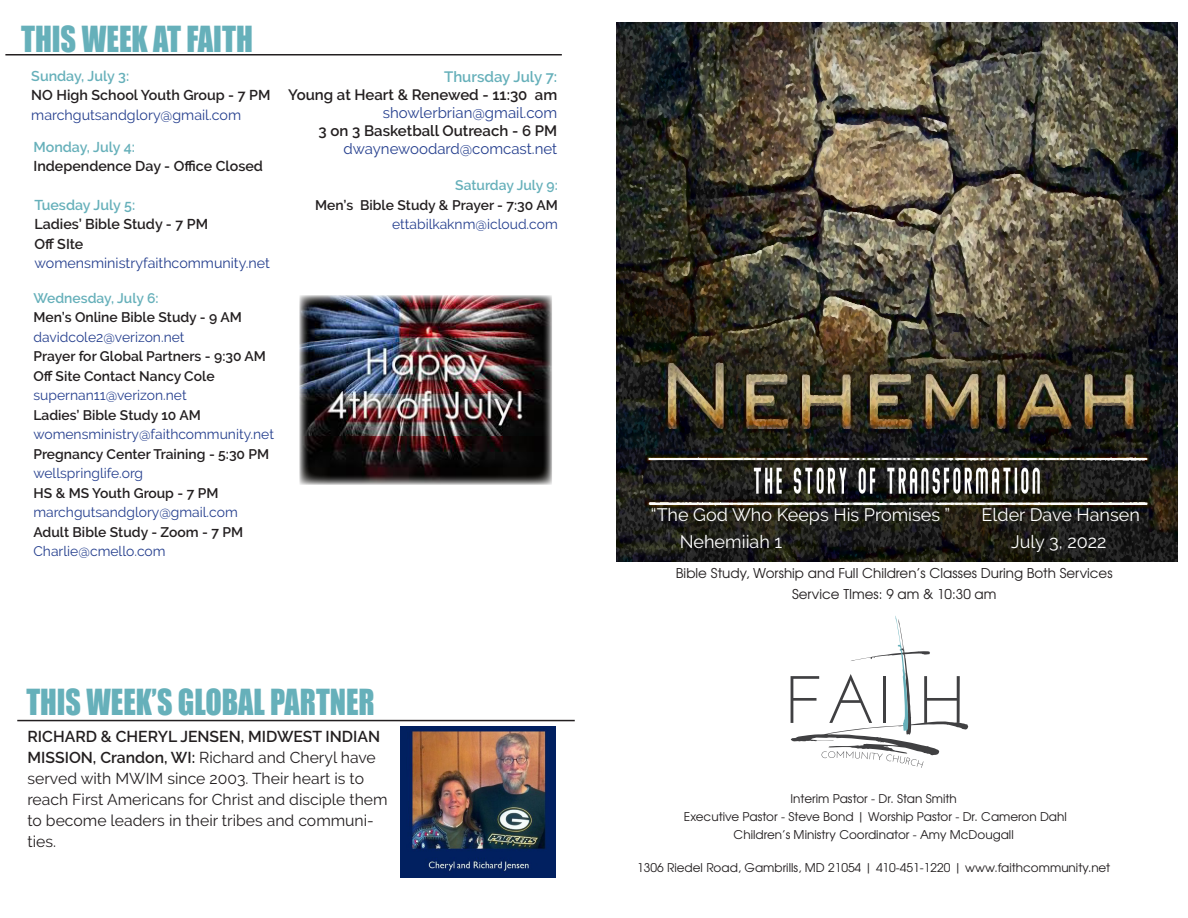
<style>
.page{position:relative;width:1188px;height:918px;background:#fff}
.page>*{position:absolute;margin:0;border:0;box-sizing:border-box;transform-origin:0 0}
.t1{font:33px "Impact";color:#66b0ba;scale:.91 1}
.t2{font:33px "Impact";color:#66b0ba;scale:.92 1}
.t3{font:18px "Raleway";color:#fff}
.t4{font:15.75px/21px "Raleway";color:#231f20}
.t5{font:600 15px/18px "Raleway";color:#231f20;text-align:right}
.t6{font:14.25px/19.5px "Raleway";color:#253f8e}
.t7{font:600 14.25px/19.5px "Raleway";color:#231f20}
.t8{font:600 13.8px/19.5px "Raleway";color:#231f20;text-align:right}
.t9{font:13.8px/19.5px "Raleway";color:#253f8e}
.t10{font:13.5px/21px "Te X Gyre Adventor";color:#231f20;text-align:center}
.t11{font:12px/18px "Te X Gyre Adventor";color:#231f20;text-align:center}
.s1{font-weight:600;color:#66b0ba}
.s2{font-weight:600;color:#231f20}
.s3{color:#66b0ba}
.s4{font-weight:400;color:#253f8e}
.s5{font-weight:600}
</style>
<div class="page">
<img style="left:617px;top:23px;width:560px;height:539px">
<svg style="left:791px;top:616px;width:177px;height:152px"></svg>
<hr style="left:5px;top:54px;width:557px;height:2px;background:#231f20">
<hr style="left:17px;top:720px;width:558px;height:1px;background:#231f20">
<img style="left:400px;top:726px;width:156px;height:151px">
<img style="left:299px;top:295px;width:253px;height:190px">
<p class="t2" style="left:21px;top:13px;width:253px">THIS WEEK AT FAITH</p>
<p class="t6" style="left:31px;top:66px;width:241px"><span class="s1">Sunday, July 3:<br></span><span class="s2">NO High School Youth Group - 7 PM </span>marchgutsandglory@gmail.com</p>
<p class="t7" style="left:33px;top:137px;width:231px"><span class="s3">Monday, July 4:<br></span>Independence Day - Office Closed</p>
<p class="t6" style="left:35px;top:195px;width:237px"><span class="s1">Tuesday July 5:<br></span><span class="s2">Ladies’ Bible Study - 7 PM<br>Off SIte </span>womensministryfaithcommunity.net</p>
<p class="t8" style="left:33px;top:288px;width:234px;text-align:left"><span class="s3">Wednesday, July 6:<br></span>Men’s Online Bible Study - 9 AM <span class="s4">davidcole2@verizon.net<br></span>Prayer for Global Partners - 9:30 AM<br>Off Site Contact Nancy Cole <span class="s4">supernan11@verizon.net<br></span>Ladies’ Bible Study 10 AM</p>
<p class="t9" style="left:33px;top:425px;width:242px">womensministry@faithcommunity.net<br><span class="s2">Pregnancy Center Training - 5:30 PM </span>wellspringlife.org<br><span class="s2">HS &amp; MS Youth Group - 7 PM </span>marchgutsandglory@gmail.com<br><span class="s2">Adult Bible Study - Zoom - 7 PM<br></span>Charlie@cmello.com</p>
<p class="t5" style="left:288px;top:68px;width:271px"><span class="s3">Thursday July 7:<br></span>Young at Heart &amp; Renewed - 11:30 am <span class="s4">showlerbrian@gmail.com</span></p>
<p class="t5" style="left:319px;top:122px;width:240px">3 on 3 Basketball Outreach - 6 PM <span class="s4">dwaynewoodard@comcast.net</span></p>
<p class="t8" style="left:315px;top:176px;width:244px"><span class="s3">Saturday July 9:<br></span>Men’s Bible Study &amp; Prayer - 7:30 AM <span class="s4">ettabilkaknm@icloud.com</span></p>
<p class="t1" style="left:26px;top:676px;width:384px">THIS WEEK’S GLOBAL PARTNER</p>
<p class="t4" style="left:28px;top:726px;width:362px"><span class="s5">RICHARD &amp; CHERYL JENSEN, MIDWEST INDIAN MISSION, Crandon, WI:</span> Richard and Cheryl have served with MWIM since 2003. Their heart is to reach First Americans for Christ and disciple them to become leaders in their tribes and communi&shy;ties.</p>
<p class="t3" style="left:651px;top:504px;width:301px">“The God Who Keeps His Promises ”</p>
<p class="t3" style="left:982px;top:504px;width:160px">Elder Dave Hansen</p>
<p class="t3" style="left:680px;top:531px;width:104px">Nehemiiah 1</p>
<p class="t3" style="left:1011px;top:531px;width:97px">July 3, 2022</p>
<p class="t10" style="left:676px;top:562px;width:438px">Bible Study, Worship and Full Children’s Classes During Both Services<br>Service TImes: 9 am &amp; 10:30 am</p>
<p class="t11" style="left:684px;top:789px;width:384px">Interim Pastor - Dr. Stan Smith<br>Executive Pastor - Steve Bond | Worship Pastor - Dr. Cameron Dahl<br>Children’s Ministry Coordinator - Amy McDougall</p>
<p class="t11" style="left:637px;top:858px;width:475px">1306 Riedel Road, Gambrills, MD 21054 | 410-451-1220 | www.faithcommunity.net</p>
</div>
